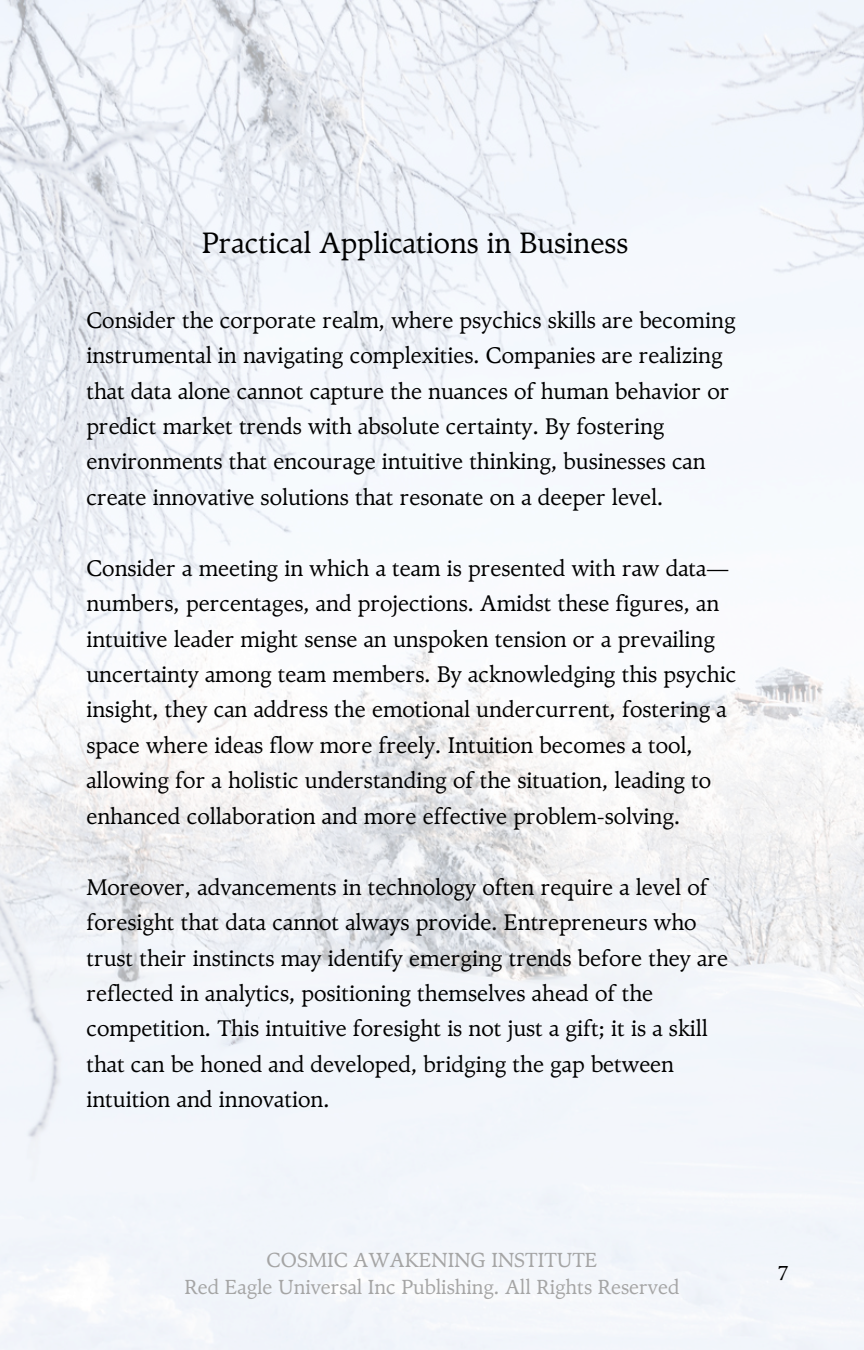
<style>
.page{position:relative;width:864px;height:1350px;background:#fff}
.page>*{position:absolute;margin:0;border:0;box-sizing:border-box;transform-origin:0 0}
.t1{font:29.25px "TY Serif";color:#000}
.t2{font:22.5px/35.6px "TY Serif";color:#000}
.t3{font:20.25px "TY Serif";color:#a5a5a5}
.t4{font:20.25px "TY Serif";color:#000}
</style>
<div class="page">
<img style="left:0;top:0;width:864px;height:1350px">
<p class="t1" style="left:202px;top:226px;width:428px">Practical Applications in Business</p>
<h1 class="t2" style="left:86px;top:302px;width:651px">Consider the corporate realm, where psychics skills are becoming instrumental in navigating complexities. Companies are realizing that data alone cannot capture the nuances of human behavior or predict market trends with absolute certainty. By fostering environments that encourage intuitive thinking, businesses can create innovative solutions that resonate on a deeper level.</h1>
<p class="t2" style="left:86px;top:550px;width:652px">Consider a meeting in which a team is presented with raw data— numbers, percentages, and projections. Amidst these figures, an intuitive leader might sense an unspoken tension or a prevailing uncertainty among team members. By acknowledging this psychic insight, they can address the emotional undercurrent, fostering a space where ideas flow more freely. Intuition becomes a tool, allowing for a holistic understanding of the situation, leading to enhanced collaboration and more effective problem-solving.</p>
<p class="t2" style="left:86px;top:869px;width:643px">Moreover, advancements in technology often require a level of foresight that data cannot always provide. Entrepreneurs who trust their instincts may identify emerging trends before they are reflected in analytics, positioning themselves ahead of the competition. This intuitive foresight is not just a gift; it is a skill that can be honed and developed, bridging the gap between intuition and innovation.</p>
<p class="t3" style="left:267px;top:1247px;width:332px">COSMIC AWAKENING INSTITUTE</p>
<p class="t3" style="left:185px;top:1274px;width:496px">Red Eagle Universal Inc Publishing. All Rights Reserved</p>
<p class="t4" style="left:778px;top:1261px;width:13px">7</p>
</div>
